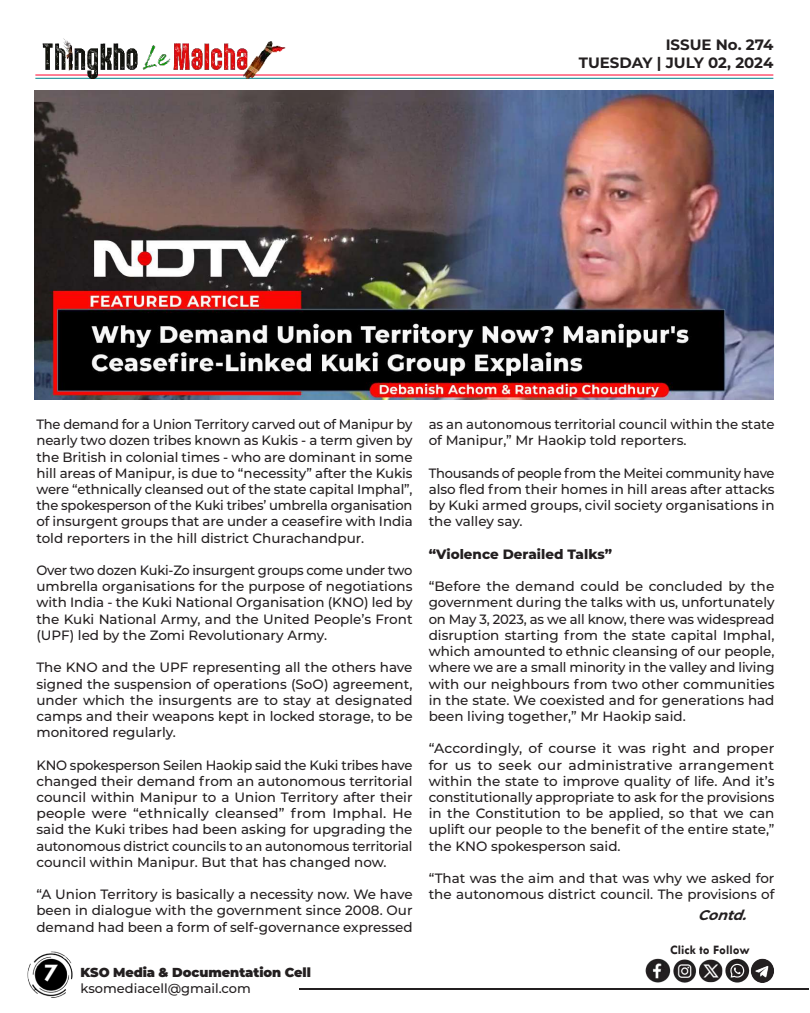
<style>
.page{position:relative;width:810px;height:1013px;background:#fff}
.page>*{position:absolute;margin:0;border:0;box-sizing:border-box;transform-origin:0 0}
.t1{font:700 26px "Tw Cen";color:#fff}
.t2{font:700 15px/18px "Montserrat";color:#231f20;text-align:right}
.t3{font:italic 700 14px "Montserrat";color:#231f20}
.t4{font:500 13.5px/16.2px "Montserrat";color:#231f20;text-align:justify}
.t5{font:800 13.5px "Montserrat";color:#231f20}
.t6{font:900 13px "Montserrat";letter-spacing:-.005em;color:#231f20}
.t7{font:500 13px "Montserrat";color:#231f20}
.t8{font:700 13px "Tw Cen";color:#231f20}
</style>
<div class="page">
<hr style="left:299px;top:988px;width:509px;height:1px;background:#231f20">
<img style="left:27px;top:951px;width:46px;height:47px">
<hr style="left:35px;top:74px;width:738px;height:1px;background:#ff002d">
<hr style="left:35px;top:78px;width:738px;height:1px;background:#00848b">
<img style="left:35px;top:38px;width:254px;height:41px">
<img style="left:645px;top:958px;width:129px;height:25px">
<img style="left:35px;top:90px;width:738px;height:310px">
<p class="t2" style="left:579px;top:35px;width:196px">ISSUE No. 274<br>TUESDAY | JULY 02, 2024</p>
<p class="t4" style="left:36px;top:415px;width:378px">The demand for a Union Territory carved out of Manipur by nearly two dozen tribes known as Kukis - a term given by the British in colonial times - who are dominant in some hill areas of Manipur, is due to “necessity” after the Kukis were “ethnically cleansed out of the state capital Imphal”, the spokesperson of the Kuki tribes’ umbrella organisation of insurgent groups that are under a ceasefire with India told reporters in the hill district Churachandpur.</p>
<p class="t4" style="left:36px;top:561px;width:378px">Over two dozen Kuki-Zo insurgent groups come under two umbrella organisations for the purpose of negotiations with India - the Kuki National Organisation (KNO) led by the Kuki National Army, and the United People’s Front (UPF) led by the Zomi Revolutionary Army.</p>
<p class="t4" style="left:36px;top:658px;width:378px">The KNO and the UPF representing all the others have signed the suspension of operations (SoO) agreement, under which the insurgents are to stay at designated camps and their weapons kept in locked storage, to be monitored regularly.</p>
<p class="t4" style="left:36px;top:756px;width:378px">KNO spokesperson Seilen Haokip said the Kuki tribes have changed their demand from an autonomous territorial council within Manipur to a Union Territory after their people were “ethnically cleansed” from Imphal. He said the Kuki tribes had been asking for upgrading the autonomous district councils to an autonomous territorial council within Manipur. But that has changed now.</p>
<p class="t4" style="left:36px;top:885px;width:378px">“A Union Territory is basically a necessity now. We have been in dialogue with the government since 2008. Our demand had been a form of self-governance expressed</p>
<h1 class="t1" style="left:44px;top:957px;width:15px">7</h1>
<p class="t6" style="left:81px;top:962px;width:232px">KSO Media &amp; Documentation Cell</p>
<p class="t7" style="left:81px;top:978px;width:172px">ksomediacell@gmail.com</p>
<p class="t4" style="left:429px;top:415px;width:347px">as an autonomous territorial council within the state of Manipur,” Mr Haokip told reporters.</p>
<p class="t4" style="left:429px;top:464px;width:347px">Thousands of people from the Meitei community have also fled from their homes in hill areas after attacks by Kuki armed groups, civil society organisations in the valley say.</p>
<p class="t5" style="left:429px;top:544px;width:185px">“Violence Derailed Talks”</p>
<p class="t4" style="left:429px;top:577px;width:347px">“Before the demand could be concluded by the government during the talks with us, unfortunately on May 3, 2023, as we all know, there was widespread disruption starting from the state capital Imphal, which amounted to ethnic cleansing of our people, where we are a small minority in the valley and living with our neighbours from two other communities in the state. We coexisted and for generations had been living together,” Mr Haokip said.</p>
<p class="t4" style="left:429px;top:739px;width:347px">“Accordingly, of course it was right and proper for us to seek our administrative arrangement within the state to improve quality of life. And it’s constitutionally appropriate to ask for the provisions in the Constitution to be applied, so that we can uplift our people to the benefit of the entire state,” the KNO spokesperson said.</p>
<p class="t4" style="left:429px;top:869px;width:347px">“That was the aim and that was why we asked for the autonomous district council. The provisions of</p>
<p class="t3" style="left:698px;top:905px;width:56px">Contd.</p>
<p class="t8" style="left:670px;top:942px;width:81px">Click to Follow</p>
</div>
